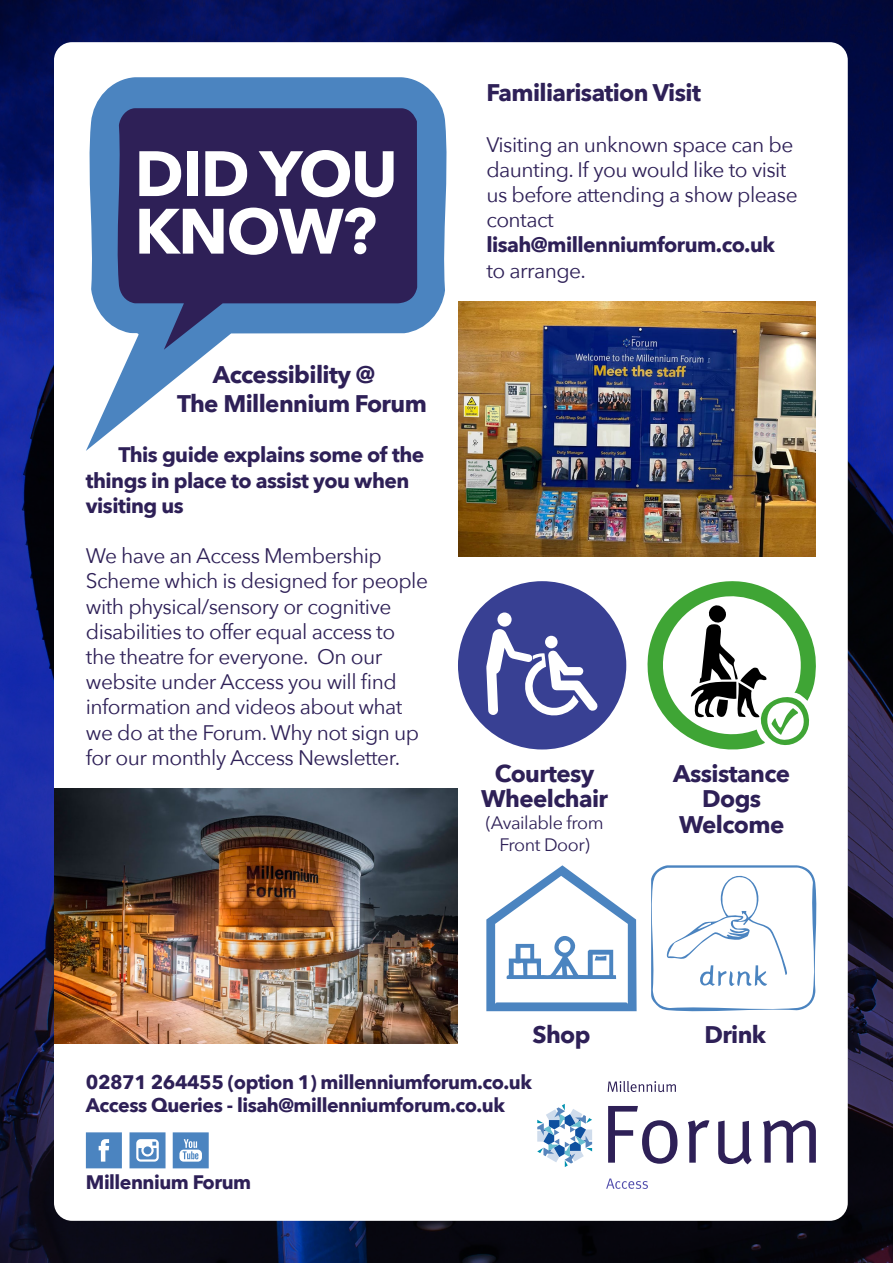
<style>
.page{position:relative;width:893px;height:1263px;background:#fff}
.page>*{position:absolute;margin:0;border:0;box-sizing:border-box;transform-origin:0 0}
.t1{font:700 63.3px/57.6px "Avenir Next";letter-spacing:-.025em;color:#fff}
.t2{font:700 24px/25.5px "Avenir Next";letter-spacing:-.025em;color:#2e2057;text-align:center}
.t3{font:21px/25.2px "Avenir Next";letter-spacing:-.025em;color:#2e2057}
.t4{font:700 21px/25.2px "Avenir Next";letter-spacing:-.025em;color:#2e2057}
.t5{font:700 19.5px/23.4px "Avenir Next";letter-spacing:-.025em;color:#2e2057}
.t6{font:18px/21.6px "Avenir Next";letter-spacing:-.025em;color:#2e2057;text-align:center}
</style>
<div class="page">
<img style="left:0;top:0;width:893px;height:1263px">
<div style="left:54px;top:42px;width:794px;height:1179px;background:#fff;border-radius:18px"></div>
<svg style="left:606px;top:1178px;width:42px;height:11px"></svg>
<svg style="left:608px;top:1106px;width:69px;height:58px"></svg>
<svg style="left:688px;top:1120px;width:21px;height:43px"></svg>
<svg style="left:718px;top:1120px;width:34px;height:44px"></svg>
<svg style="left:763px;top:1120px;width:53px;height:43px"></svg>
<svg style="left:608px;top:1081px;width:68px;height:11px"></svg>
<svg style="left:537px;top:1104px;width:55px;height:63px"></svg>
<svg style="left:86px;top:77px;width:361px;height:374px"></svg>
<img style="left:54px;top:789px;width:404px;height:254px">
<div style="left:458px;top:581px;width:168px;height:168px;background:#384093;border-radius:50%"></div>
<svg style="left:486px;top:629px;width:112px;height:87px"></svg>
<div style="left:497px;top:612px;width:15px;height:15px;background:#fff;border-radius:50%"></div>
<div style="left:545px;top:636px;width:13px;height:12px;background:#fff;border-radius:50%"></div>
<svg style="left:639px;top:556px;width:177px;height:194px"></svg>
<svg style="left:86px;top:1132px;width:36px;height:36px"></svg>
<svg style="left:130px;top:1132px;width:36px;height:36px"></svg>
<svg style="left:173px;top:1132px;width:36px;height:36px"></svg>
<svg style="left:486px;top:865px;width:151px;height:146px"></svg>
<svg style="left:651px;top:865px;width:166px;height:147px"></svg>
<img style="left:458px;top:302px;width:358px;height:254px">
<h1 class="t1" style="left:135px;top:144px;width:264px">DID YOU<br>KNOW?</h1>
<p class="t2" style="left:177px;top:360px;width:251px;line-height:28.8px;text-align:left;text-indent:36px">Accessibility @<br>The Millennium Forum</p>
<p class="t4" style="left:86px;top:442px;width:340px;text-indent:33px">This guide explains some of the things in place to assist you when visiting us</p>
<p class="t3" style="left:86px;top:542px;width:344px">We have an Access Membership Scheme which is designed for people with physical/sensory or cognitive disabilities to offer equal access to the theatre for everyone. On our website under Access you will find information and videos about what we do at the Forum. Why not sign up for our monthly Access Newsletter.</p>
<p class="t2" style="left:486px;top:80px;width:216px">Familiarisation Visit</p>
<p class="t3" style="left:486px;top:131px;width:313px">Visiting an unknown space can be daunting. If you would like to visit us before attending a show please contact</p>
<p class="t4" style="left:486px;top:232px;width:290px">lisah@millenniumforum.co.uk</p>
<p class="t3" style="left:486px;top:257px;width:101px">to arrange.</p>
<p class="t2" style="left:481px;top:760px;width:128px">Courtesy<br>Wheelchair</p>
<p class="t6" style="left:486px;top:811px;width:119px">(Available from<br>Front Door)</p>
<p class="t2" style="left:673px;top:760px;width:118px">Assistance<br>Dogs<br>Welcome</p>
<p class="t2" style="left:532px;top:1021px;width:60px">Shop</p>
<p class="t2" style="left:704px;top:1021px;width:63px">Drink</p>
<p class="t5" style="left:86px;top:1070px;width:448px">02871 264455 (option 1) millenniumforum.co.uk<br>Access Queries - lisah@millenniumforum.co.uk</p>
<p class="t5" style="left:86px;top:1170px;width:167px">Millennium Forum</p>
</div>
